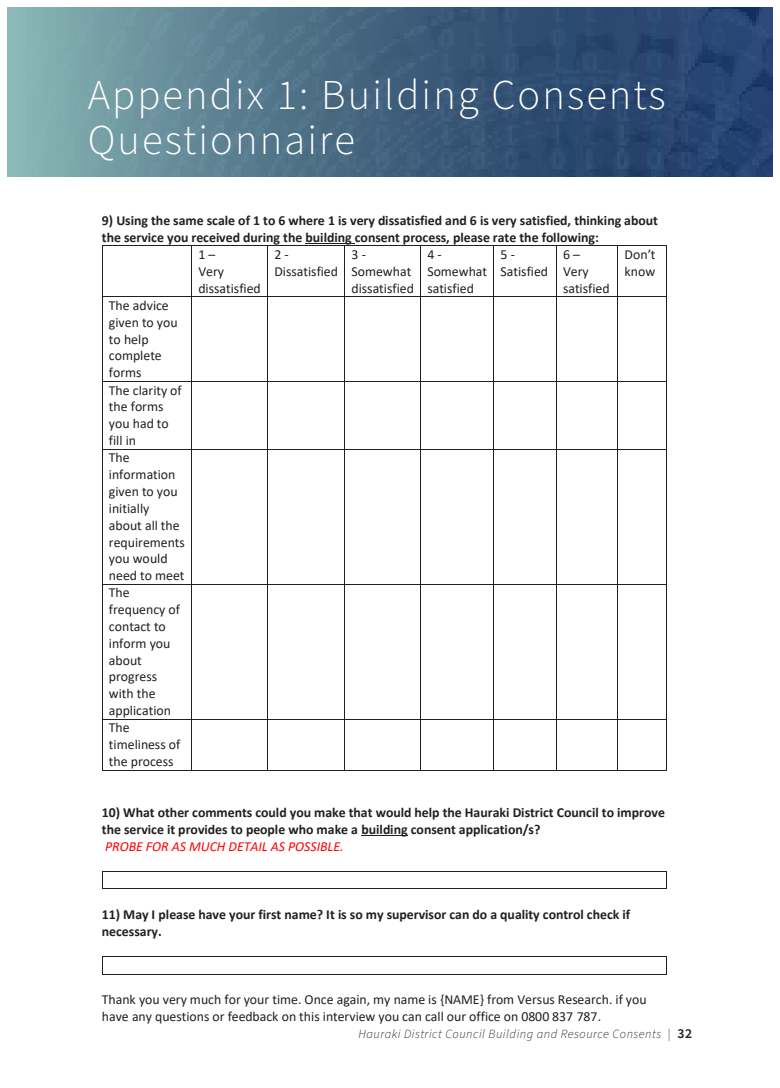
<style>
.page{position:relative;width:780px;height:1088px;background:#fff}
.page>*{position:absolute;margin:0;border:0;box-sizing:border-box;transform-origin:0 0}
.Text{font:300 42.5px "Source Sans Pro";letter-spacing:.05em;color:#fff}
.t1{font:13.75px/16.9px "Calibri";color:#231f20}
.t2{font:700 13.75px/16.8px "Calibri";letter-spacing:-.005em;color:#231f20}
.t3{font:italic 300 12.5px "Source Sans Pro";letter-spacing:.04em;color:#231f20}
.s1{font-weight:400;font-style:italic;color:#f00}
.s2{font-weight:600;font-style:normal;font-size:13.75px}
</style>
<div class="page">
<img style="left:7px;top:7px;width:765px;height:169px">
<hr style="left:305px;top:243px;width:50px;height:1px;background:#231f20">
<hr style="left:102px;top:245px;width:89px;height:1px;background:#231f20">
<hr style="left:192px;top:245px;width:75px;height:1px;background:#231f20">
<hr style="left:268px;top:245px;width:76px;height:1px;background:#231f20">
<hr style="left:345px;top:245px;width:75px;height:1px;background:#231f20">
<hr style="left:421px;top:245px;width:72px;height:1px;background:#231f20">
<hr style="left:494px;top:245px;width:62px;height:1px;background:#231f20">
<hr style="left:556px;top:245px;width:61px;height:1px;background:#231f20">
<hr style="left:618px;top:245px;width:47px;height:1px;background:#231f20">
<hr style="left:102px;top:246px;width:1px;height:50px;background:#231f20">
<hr style="left:191px;top:246px;width:1px;height:50px;background:#231f20">
<hr style="left:267px;top:246px;width:1px;height:50px;background:#231f20">
<hr style="left:344px;top:246px;width:1px;height:50px;background:#231f20">
<hr style="left:420px;top:246px;width:1px;height:50px;background:#231f20">
<hr style="left:493px;top:246px;width:1px;height:50px;background:#231f20">
<hr style="left:556px;top:246px;width:1px;height:50px;background:#231f20">
<hr style="left:617px;top:246px;width:1px;height:50px;background:#231f20">
<hr style="left:665px;top:246px;width:1px;height:50px;background:#231f20">
<hr style="left:102px;top:296px;width:89px;height:1px;background:#231f20">
<hr style="left:192px;top:296px;width:75px;height:1px;background:#231f20">
<hr style="left:268px;top:296px;width:76px;height:1px;background:#231f20">
<hr style="left:345px;top:296px;width:75px;height:1px;background:#231f20">
<hr style="left:421px;top:296px;width:72px;height:1px;background:#231f20">
<hr style="left:494px;top:296px;width:62px;height:1px;background:#231f20">
<hr style="left:556px;top:296px;width:61px;height:1px;background:#231f20">
<hr style="left:618px;top:296px;width:47px;height:1px;background:#231f20">
<hr style="left:102px;top:297px;width:1px;height:84px;background:#231f20">
<hr style="left:191px;top:297px;width:1px;height:84px;background:#231f20">
<hr style="left:267px;top:297px;width:1px;height:84px;background:#231f20">
<hr style="left:344px;top:297px;width:1px;height:84px;background:#231f20">
<hr style="left:420px;top:297px;width:1px;height:84px;background:#231f20">
<hr style="left:493px;top:297px;width:1px;height:84px;background:#231f20">
<hr style="left:556px;top:297px;width:1px;height:84px;background:#231f20">
<hr style="left:617px;top:297px;width:1px;height:84px;background:#231f20">
<hr style="left:665px;top:297px;width:1px;height:84px;background:#231f20">
<hr style="left:102px;top:381px;width:89px;height:1px;background:#231f20">
<hr style="left:192px;top:381px;width:75px;height:1px;background:#231f20">
<hr style="left:268px;top:381px;width:76px;height:1px;background:#231f20">
<hr style="left:345px;top:381px;width:75px;height:1px;background:#231f20">
<hr style="left:421px;top:381px;width:72px;height:1px;background:#231f20">
<hr style="left:494px;top:381px;width:62px;height:1px;background:#231f20">
<hr style="left:556px;top:381px;width:61px;height:1px;background:#231f20">
<hr style="left:618px;top:381px;width:47px;height:1px;background:#231f20">
<hr style="left:102px;top:382px;width:1px;height:67px;background:#231f20">
<hr style="left:191px;top:382px;width:1px;height:67px;background:#231f20">
<hr style="left:267px;top:382px;width:1px;height:67px;background:#231f20">
<hr style="left:344px;top:382px;width:1px;height:67px;background:#231f20">
<hr style="left:420px;top:382px;width:1px;height:67px;background:#231f20">
<hr style="left:493px;top:382px;width:1px;height:67px;background:#231f20">
<hr style="left:556px;top:382px;width:1px;height:67px;background:#231f20">
<hr style="left:617px;top:382px;width:1px;height:67px;background:#231f20">
<hr style="left:665px;top:382px;width:1px;height:67px;background:#231f20">
<hr style="left:102px;top:449px;width:89px;height:1px;background:#231f20">
<hr style="left:192px;top:449px;width:75px;height:1px;background:#231f20">
<hr style="left:268px;top:449px;width:76px;height:1px;background:#231f20">
<hr style="left:345px;top:449px;width:75px;height:1px;background:#231f20">
<hr style="left:421px;top:449px;width:72px;height:1px;background:#231f20">
<hr style="left:494px;top:449px;width:62px;height:1px;background:#231f20">
<hr style="left:556px;top:449px;width:61px;height:1px;background:#231f20">
<hr style="left:618px;top:449px;width:47px;height:1px;background:#231f20">
<hr style="left:102px;top:449px;width:1px;height:135px;background:#231f20">
<hr style="left:191px;top:449px;width:1px;height:135px;background:#231f20">
<hr style="left:267px;top:449px;width:1px;height:135px;background:#231f20">
<hr style="left:344px;top:449px;width:1px;height:135px;background:#231f20">
<hr style="left:420px;top:449px;width:1px;height:135px;background:#231f20">
<hr style="left:493px;top:449px;width:1px;height:135px;background:#231f20">
<hr style="left:556px;top:449px;width:1px;height:135px;background:#231f20">
<hr style="left:617px;top:449px;width:1px;height:135px;background:#231f20">
<hr style="left:665px;top:449px;width:1px;height:135px;background:#231f20">
<hr style="left:102px;top:584px;width:89px;height:1px;background:#231f20">
<hr style="left:192px;top:584px;width:75px;height:1px;background:#231f20">
<hr style="left:268px;top:584px;width:76px;height:1px;background:#231f20">
<hr style="left:345px;top:584px;width:75px;height:1px;background:#231f20">
<hr style="left:421px;top:584px;width:72px;height:1px;background:#231f20">
<hr style="left:494px;top:584px;width:62px;height:1px;background:#231f20">
<hr style="left:556px;top:584px;width:61px;height:1px;background:#231f20">
<hr style="left:618px;top:584px;width:47px;height:1px;background:#231f20">
<hr style="left:102px;top:584px;width:1px;height:135px;background:#231f20">
<hr style="left:191px;top:584px;width:1px;height:135px;background:#231f20">
<hr style="left:267px;top:584px;width:1px;height:135px;background:#231f20">
<hr style="left:344px;top:584px;width:1px;height:135px;background:#231f20">
<hr style="left:420px;top:584px;width:1px;height:135px;background:#231f20">
<hr style="left:493px;top:584px;width:1px;height:135px;background:#231f20">
<hr style="left:556px;top:584px;width:1px;height:135px;background:#231f20">
<hr style="left:617px;top:584px;width:1px;height:135px;background:#231f20">
<hr style="left:665px;top:584px;width:1px;height:135px;background:#231f20">
<hr style="left:102px;top:719px;width:89px;height:1px;background:#231f20">
<hr style="left:192px;top:719px;width:75px;height:1px;background:#231f20">
<hr style="left:268px;top:719px;width:76px;height:1px;background:#231f20">
<hr style="left:345px;top:719px;width:75px;height:1px;background:#231f20">
<hr style="left:421px;top:719px;width:72px;height:1px;background:#231f20">
<hr style="left:494px;top:719px;width:62px;height:1px;background:#231f20">
<hr style="left:556px;top:719px;width:61px;height:1px;background:#231f20">
<hr style="left:618px;top:719px;width:47px;height:1px;background:#231f20">
<hr style="left:102px;top:719px;width:1px;height:51px;background:#231f20">
<hr style="left:102px;top:770px;width:89px;height:1px;background:#231f20">
<hr style="left:191px;top:719px;width:1px;height:51px;background:#231f20">
<hr style="left:192px;top:770px;width:75px;height:1px;background:#231f20">
<hr style="left:267px;top:719px;width:1px;height:51px;background:#231f20">
<hr style="left:268px;top:770px;width:76px;height:1px;background:#231f20">
<hr style="left:344px;top:719px;width:1px;height:51px;background:#231f20">
<hr style="left:345px;top:770px;width:75px;height:1px;background:#231f20">
<hr style="left:420px;top:719px;width:1px;height:51px;background:#231f20">
<hr style="left:421px;top:770px;width:72px;height:1px;background:#231f20">
<hr style="left:493px;top:719px;width:1px;height:51px;background:#231f20">
<hr style="left:494px;top:770px;width:62px;height:1px;background:#231f20">
<hr style="left:556px;top:719px;width:1px;height:51px;background:#231f20">
<hr style="left:556px;top:770px;width:61px;height:1px;background:#231f20">
<hr style="left:617px;top:719px;width:1px;height:51px;background:#231f20">
<hr style="left:618px;top:770px;width:47px;height:1px;background:#231f20">
<hr style="left:665px;top:719px;width:1px;height:51px;background:#231f20">
<hr style="left:361px;top:835px;width:46px;height:1px;background:#231f20">
<hr style="left:102px;top:871px;width:563px;height:1px;background:#231f20">
<svg style="left:102px;top:872px;width:1px;height:16px"></svg>
<hr style="left:102px;top:888px;width:563px;height:1px;background:#231f20">
<hr style="left:102px;top:956px;width:563px;height:1px;background:#231f20">
<svg style="left:102px;top:957px;width:1px;height:17px"></svg>
<hr style="left:102px;top:974px;width:563px;height:1px;background:#231f20">
<p class="Text" style="left:88px;top:67px;width:579px">Appendix 1: Building Consents</p>
<p class="Text" style="left:88px;top:112px;width:268px">Questionnaire</p>
<p class="t2" style="left:102px;top:212px;width:557px">9) Using the same scale of 1 to 6 where 1 is very dissatisfied and 6 is very satisfied, thinking about</p>
<p class="t2" style="left:102px;top:229px;width:498px">the service you received during the building consent process, please rate the following:</p>
<p class="t1" style="left:198px;top:246px;width:19px">1 –</p>
<p class="t1" style="left:198px;top:263px;width:27px">Very</p>
<p class="t1" style="left:198px;top:279px;width:64px">dissatisfied</p>
<p class="t1" style="left:274px;top:246px;width:65px">2 -<br>Dissatisfied</p>
<p class="t1" style="left:351px;top:246px;width:64px">3 -<br>Somewhat dissatisfied</p>
<p class="t1" style="left:427px;top:246px;width:61px">4 -<br>Somewhat satisfied</p>
<p class="t1" style="left:500px;top:246px;width:49px">5 -<br>Satisfied</p>
<p class="t1" style="left:563px;top:246px;width:48px">6 –<br>Very satisfied</p>
<p class="t1" style="left:624px;top:246px;width:33px">Don’t know</p>
<p class="t1" style="left:109px;top:297px;width:78px">The advice given to you to help complete forms<br>The clarity of the forms you had to fill in<br>The information given to you initially about all the requirements you would need to meet<br>The frequency of contact to inform you about progress with the application<br>The timeliness of the process</p>
<p class="t2" style="left:102px;top:804px;width:564px">10) What other comments could you make that would help the Hauraki District Council to improve the service it provides to people who make a building consent application/s?<br><span class="s1">PROBE FOR AS MUCH DETAIL AS POSSIBLE.</span></p>
<p class="t2" style="left:102px;top:906px;width:530px">11) May I please have your first name? It is so my supervisor can do a quality control check if necessary.</p>
<p class="t1" style="left:102px;top:991px;width:546px">Thank you very much for your time. Once again, my name is {NAME} from Versus Research. if you have any questions or feedback on this interview you can call our office on 0800 837 787.</p>
<p class="t3" style="left:358px;top:1025px;width:335px">Hauraki District Council Building and Resource Consents | <span class="s2">32</span></p>
</div>
